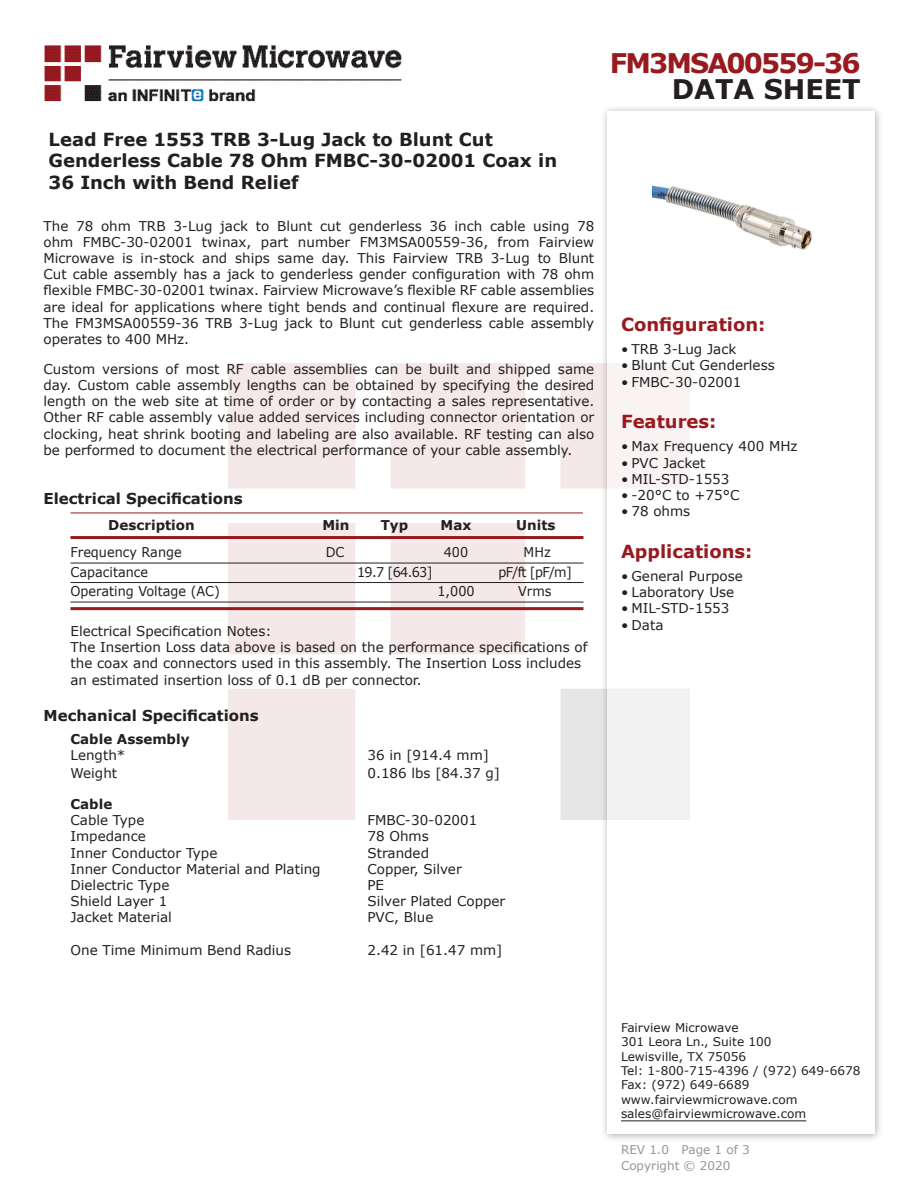
<style>
.page{position:relative;width:918px;height:1188px;background:#fff}
.page>*{position:absolute;margin:0;border:0;box-sizing:border-box;transform-origin:0 0}
.FM{font:700 27px "Verdana";letter-spacing:-.07em;color:#981a1e}
.t1{font:700 27px "Verdana";color:#231f20}
.Web_Description_Para{font:700 18px/21.6px "Verdana";color:#231f20}
.Head1{font:700 18px "Verdana";color:#981a1e}
.Applications_Header{font:700 18px "Verdana";color:#981a1e}
.Head1-2{font:700 15px "Verdana";color:#231f20}
.MarketingDescription{font:13.5px/16.2px "Verdana";color:#231f20;text-align:justify}
.Specs_Para{font:13.5px/16.2px "Verdana";color:#231f20}
.Table-Body{font:13.5px "Verdana";color:#231f20;scale:.95 1}
.Table-Header{font:700 13.5px "Verdana";color:#231f20}
.Head3{font:700 13.5px "Verdana";color:#231f20}
.FM_Info{font:12px "Verdana";color:#231f20}
.REV_Info{font:12px "Verdana";color:#939598}
</style>
<div class="page">
<img style="left:44px;top:45px;width:358px;height:57px">
<div style="left:600px;top:104px;width:284px;height:1039px;background:#231f20;opacity:.75"></div>
<div style="left:608px;top:111px;width:267px;height:1023px;background:#fff"></div>
<hr style="left:70px;top:513px;width:513px;height:1px;background:#981a1e">
<hr style="left:70px;top:536px;width:514px;height:3px;background:#981a1e">
<hr style="left:70px;top:563px;width:514px;height:1px;background:#231f20">
<hr style="left:70px;top:582px;width:514px;height:1px;background:#231f20">
<hr style="left:70px;top:602px;width:514px;height:1px;background:#231f20">
<hr style="left:70px;top:607px;width:514px;height:3px;background:#981a1e">
<hr style="left:621px;top:1120px;width:185px;height:1px;background:#231f20">
<img style="left:652px;top:185px;width:160px;height:65px">
<p class="Web_Description_Para" style="left:49px;top:128px;width:510px">Lead Free 1553 TRB 3-Lug Jack to Blunt Cut<br>Genderless Cable 78 Ohm FMBC-30-02001 Coax in<br>36 Inch with Bend Relief</p>
<p class="MarketingDescription" style="left:44px;top:217px;width:552px">The 78 ohm TRB 3-Lug jack to Blunt cut genderless 36 inch cable using 78 ohm FMBC-30-02001 twinax, part number FM3MSA00559-36, from Fairview Microwave is in-stock and ships same day. This Fairview TRB 3-Lug to Blunt Cut cable assembly has a jack to genderless gender configuration with 78 ohm flexible FMBC-30-02001 twinax. Fairview Microwave’s flexible RF cable assemblies are ideal for applications where tight bends and continual flexure are required.<br>The FM3MSA00559-36 TRB 3-Lug jack to Blunt cut genderless cable assembly operates to 400 MHz.</p>
<p class="MarketingDescription" style="left:44px;top:361px;width:552px">Custom versions of most RF cable assemblies can be built and shipped same day. Custom cable assembly lengths can be obtained by specifying the desired length on the web site at time of order or by contacting a sales representative.<br>Other RF cable assembly value added services including connector orientation or clocking, heat shrink booting and labeling are also available. RF testing can also be performed to document the electrical performance of your cable assembly.</p>
<p class="Head1-2" style="left:44px;top:488px;width:201px">Electrical Specifications</p>
<p class="Table-Header" style="left:108px;top:516px;width:88px">Description</p>
<p class="Table-Header" style="left:322px;top:516px;width:29px">Min</p>
<p class="Table-Header" style="left:381px;top:516px;width:29px">Typ</p>
<p class="Table-Header" style="left:441px;top:516px;width:32px">Max</p>
<p class="Table-Header" style="left:516px;top:516px;width:41px">Units</p>
<p class="Table-Body" style="left:70px;top:543px;width:119px">Frequency Range</p>
<p class="Table-Body" style="left:326px;top:543px;width:21px">DC</p>
<p class="Table-Body" style="left:444px;top:543px;width:27px">400</p>
<p class="Table-Body" style="left:524px;top:543px;width:30px">MHz</p>
<p class="Table-Body" style="left:70px;top:562px;width:83px">Capacitance</p>
<p class="Table-Body" style="left:357px;top:562px;width:81px">19.7 [64.63]</p>
<p class="Table-Body" style="left:498px;top:562px;width:79px">pF/ft [pF/m]</p>
<p class="Table-Body" style="left:70px;top:582px;width:159px">Operating Voltage (AC)</p>
<p class="Table-Body" style="left:437px;top:582px;width:41px">1,000</p>
<p class="Table-Body" style="left:518px;top:582px;width:37px">Vrms</p>
<p class="Specs_Para" style="left:70px;top:623px;width:203px">Electrical Specification Notes:</p>
<p class="Specs_Para" style="left:70px;top:639px;width:518px">The Insertion Loss data above is based on the performance specifications of the coax and connectors used in this assembly. The Insertion Loss includes an estimated insertion loss of 0.1 dB per connector.</p>
<p class="Head1-2" style="left:44px;top:705px;width:217px">Mechanical Specifications</p>
<p class="Head3" style="left:70px;top:729px;width:121px">Cable Assembly</p>
<p class="Specs_Para" style="left:70px;top:747px;width:56px">Length*</p>
<p class="Specs_Para" style="left:368px;top:747px;width:123px">36 in [914.4 mm]</p>
<p class="Specs_Para" style="left:70px;top:765px;width:48px">Weight</p>
<p class="Specs_Para" style="left:368px;top:765px;width:134px">0.186 lbs [84.37 g]</p>
<p class="Head3" style="left:70px;top:795px;width:43px">Cable</p>
<p class="Specs_Para" style="left:70px;top:812px;width:75px">Cable Type</p>
<p class="Specs_Para" style="left:368px;top:812px;width:111px">FMBC-30-02001</p>
<p class="Specs_Para" style="left:70px;top:828px;width:77px">Impedance</p>
<p class="Specs_Para" style="left:368px;top:828px;width:63px">78 Ohms</p>
<p class="Specs_Para" style="left:70px;top:844px;width:148px">Inner Conductor Type</p>
<p class="Specs_Para" style="left:368px;top:844px;width:63px">Stranded</p>
<p class="Specs_Para" style="left:70px;top:861px;width:252px">Inner Conductor Material and Plating</p>
<p class="Specs_Para" style="left:368px;top:861px;width:96px">Copper, Silver</p>
<p class="Specs_Para" style="left:70px;top:877px;width:100px">Dielectric Type</p>
<p class="Specs_Para" style="left:368px;top:877px;width:18px">PE</p>
<p class="Specs_Para" style="left:70px;top:893px;width:98px">Shield Layer 1</p>
<p class="Specs_Para" style="left:368px;top:893px;width:139px">Silver Plated Copper</p>
<p class="Specs_Para" style="left:70px;top:909px;width:103px">Jacket Material</p>
<p class="Specs_Para" style="left:368px;top:909px;width:68px">PVC, Blue</p>
<p class="Specs_Para" style="left:70px;top:942px;width:222px">One Time Minimum Bend Radius</p>
<p class="Specs_Para" style="left:368px;top:942px;width:136px">2.42 in [61.47 mm]</p>
<p class="FM" style="left:610px;top:44px;width:252px">FM3MSA00559-36</p>
<p class="t1" style="left:672px;top:70px;width:191px">DATA SHEET</p>
<p class="Head1" style="left:621px;top:312px;width:146px">Configuration:</p>
<p class="MarketingDescription" style="left:621px;top:341px;width:117px">• TRB 3-Lug Jack</p>
<p class="MarketingDescription" style="left:621px;top:357px;width:155px">• Blunt Cut Genderless</p>
<p class="MarketingDescription" style="left:621px;top:373px;width:122px">• FMBC-30-02001</p>
<p class="Head1" style="left:621px;top:409px;width:97px">Features:</p>
<p class="MarketingDescription" style="left:621px;top:438px;width:178px">• Max Frequency 400 MHz</p>
<p class="MarketingDescription" style="left:621px;top:454px;width:86px">• PVC Jacket</p>
<p class="MarketingDescription" style="left:621px;top:471px;width:110px">• MIL-STD-1553</p>
<p class="MarketingDescription" style="left:621px;top:487px;width:120px">• -20°C to +75°C</p>
<p class="MarketingDescription" style="left:621px;top:503px;width:71px">• 78 ohms</p>
<p class="Applications_Header" style="left:621px;top:539px;width:133px">Applications:</p>
<p class="MarketingDescription" style="left:621px;top:568px;width:123px">• General Purpose</p>
<p class="MarketingDescription" style="left:621px;top:584px;width:115px">• Laboratory Use</p>
<p class="MarketingDescription" style="left:621px;top:600px;width:110px">• MIL-STD-1553</p>
<p class="MarketingDescription" style="left:621px;top:616px;width:44px">• Data</p>
<p class="FM_Info" style="left:621px;top:1019px;width:119px">Fairview Microwave</p>
<p class="FM_Info" style="left:621px;top:1034px;width:152px">301 Leora Ln., Suite 100</p>
<p class="FM_Info" style="left:621px;top:1048px;width:127px">Lewisville, TX 75056</p>
<p class="FM_Info" style="left:621px;top:1062px;width:241px">Tel: 1-800-715-4396 / (972) 649-6678</p>
<p class="FM_Info" style="left:621px;top:1077px;width:130px">Fax: (972) 649-6689</p>
<p class="FM_Info" style="left:621px;top:1091px;width:178px">www.fairviewmicrowave.com</p>
<p class="FM_Info" style="left:621px;top:1106px;width:187px">sales@fairviewmicrowave.com</p>
<p class="REV_Info" style="left:621px;top:1141px;width:130px">REV 1.0 Page 1 of 3</p>
<p class="REV_Info" style="left:621px;top:1157px;width:111px">Copyright © 2020</p>
</div>
